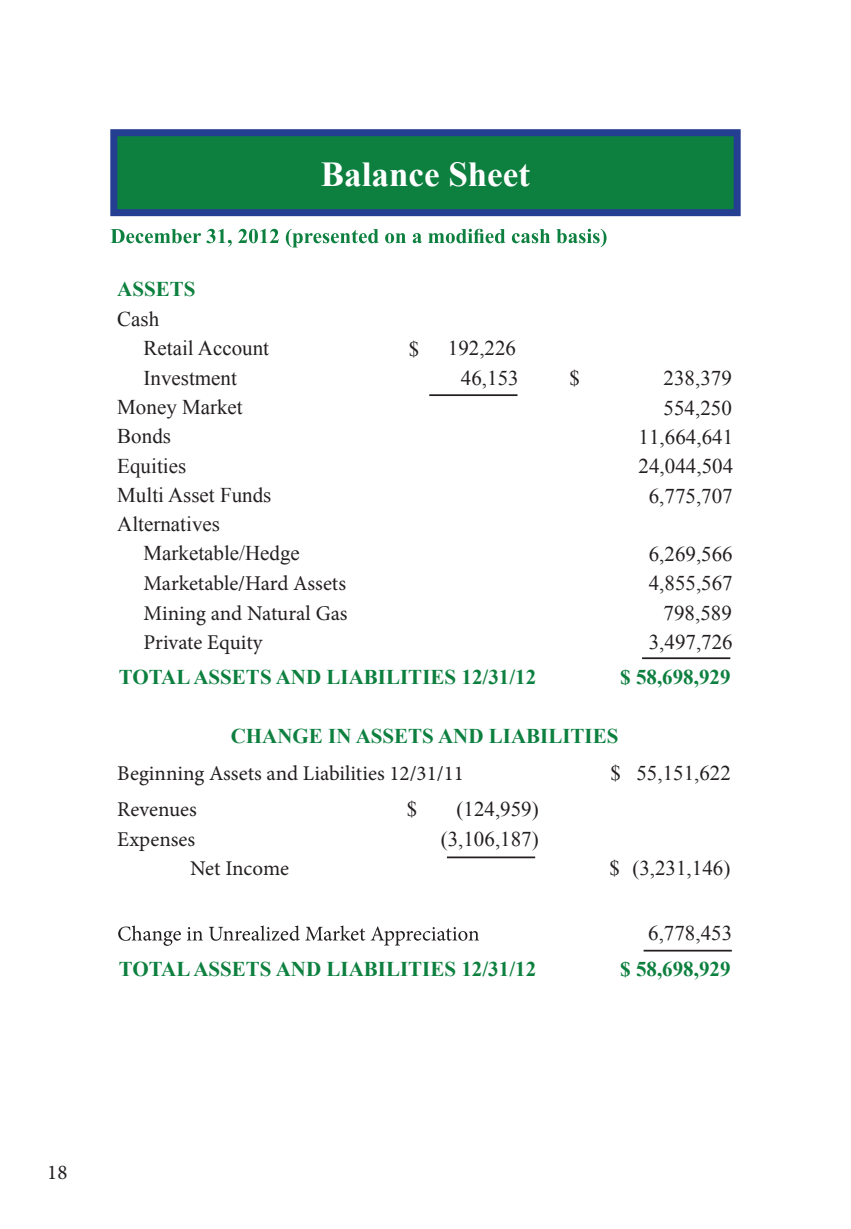
<style>
.page{position:relative;width:851px;height:1229px;background:#fff}
.page>*{position:absolute;margin:0;border:0;box-sizing:border-box;transform-origin:0 0}
.t1{font:700 35px "Times New Roman";color:#fff}
.t2{font:21px/29.2px "Times New Roman";color:#231f20}
.t3{font:700 21px "Times New Roman";color:#0d803f}
.t4{font:21px "Minion Pro";color:#231f20}
</style>
<div class="page">
<div style="left:110px;top:129px;width:630px;height:87px;background:#0d803f;border:7px solid #243e91"></div>
<svg style="left:111px;top:229px;width:495px;height:18px"></svg>
<svg style="left:118px;top:925px;width:361px;height:20px"></svg>
<hr style="left:429px;top:394px;width:88px;height:2px;background:#231f20">
<hr style="left:642px;top:657px;width:88px;height:2px;background:#231f20">
<hr style="left:447px;top:856px;width:88px;height:2px;background:#231f20">
<hr style="left:643px;top:949px;width:88px;height:2px;background:#231f20">
<p class="t3" style="left:117px;top:275px;width:80px">ASSETS</p>
<p class="t2" style="left:143px;top:304px;width:127px;text-indent:-26px">Cash<br>Retail Account</p>
<h1 class="t1" style="left:321px;top:150px;width:211px">Balance Sheet</h1>
<p class="t2" style="left:409px;top:334px;width:12px">$</p>
<p class="t2" style="left:448px;top:333px;width:70px">192,226</p>
<p class="t2" style="left:143px;top:363px;width:95px">Investment</p>
<p class="t2" style="left:461px;top:363px;width:59px">46,153</p>
<p class="t2" style="left:569px;top:363px;width:12px">$</p>
<p class="t2" style="left:663px;top:363px;width:70px">238,379</p>
<p class="t2" style="left:117px;top:392px;width:127px">Money Market</p>
<p class="t2" style="left:663px;top:393px;width:70px">554,250</p>
<p class="t2" style="left:117px;top:421px;width:55px">Bonds</p>
<p class="t2" style="left:638px;top:422px;width:96px">11,664,641</p>
<p class="t2" style="left:117px;top:450px;width:70px">Equities</p>
<p class="t2" style="left:638px;top:451px;width:96px">24,044,504</p>
<p class="t2" style="left:117px;top:480px;width:156px">Multi Asset Funds</p>
<p class="t2" style="left:648px;top:480px;width:85px">6,775,707</p>
<p class="t2" style="left:143px;top:509px;width:158px;text-indent:-26px">Alternatives<br>Marketable/Hedge</p>
<p class="t2" style="left:648px;top:539px;width:85px">6,269,566</p>
<p class="t4" style="left:143px;top:569px;width:204px">Marketable/Hard Assets</p>
<p class="t2" style="left:648px;top:568px;width:85px">4,855,567</p>
<p class="t4" style="left:143px;top:599px;width:205px">Mining and Natural Gas</p>
<p class="t2" style="left:663px;top:597px;width:70px">798,589</p>
<p class="t4" style="left:143px;top:628px;width:120px">Private Equity</p>
<p class="t2" style="left:648px;top:627px;width:85px">3,497,726</p>
<p class="t3" style="left:119px;top:662px;width:419px">TOTAL ASSETS AND LIABILITIES 12/31/12</p>
<p class="t3" style="left:620px;top:662px;width:112px">$ 58,698,929</p>
<p class="t3" style="left:231px;top:721px;width:389px">CHANGE IN ASSETS AND LIABILITIES</p>
<p class="t4" style="left:117px;top:759px;width:348px">Beginning Assets and Liabilities 12/31/11</p>
<p class="t2" style="left:610px;top:758px;width:122px">$ 55,151,622</p>
<p class="t4" style="left:117px;top:795px;width:81px">Revenues</p>
<p class="t2" style="left:407px;top:794px;width:12px">$</p>
<p class="t2" style="left:456px;top:794px;width:84px">(124,959)</p>
<p class="t4" style="left:117px;top:825px;width:79px">Expenses</p>
<p class="t2" style="left:440px;top:823px;width:99px">(3,106,187)</p>
<p class="t4" style="left:190px;top:854px;width:100px">Net Income</p>
<p class="t2" style="left:609px;top:853px;width:123px">$ (3,231,146)</p>
<p class="t2" style="left:648px;top:918px;width:85px">6,778,453</p>
<p class="t3" style="left:119px;top:954px;width:419px">TOTAL ASSETS AND LIABILITIES 12/31/12</p>
<p class="t3" style="left:620px;top:954px;width:112px">$ 58,698,929</p>
<p class="t4" style="left:47px;top:1158px;width:22px">18</p>
</div>
